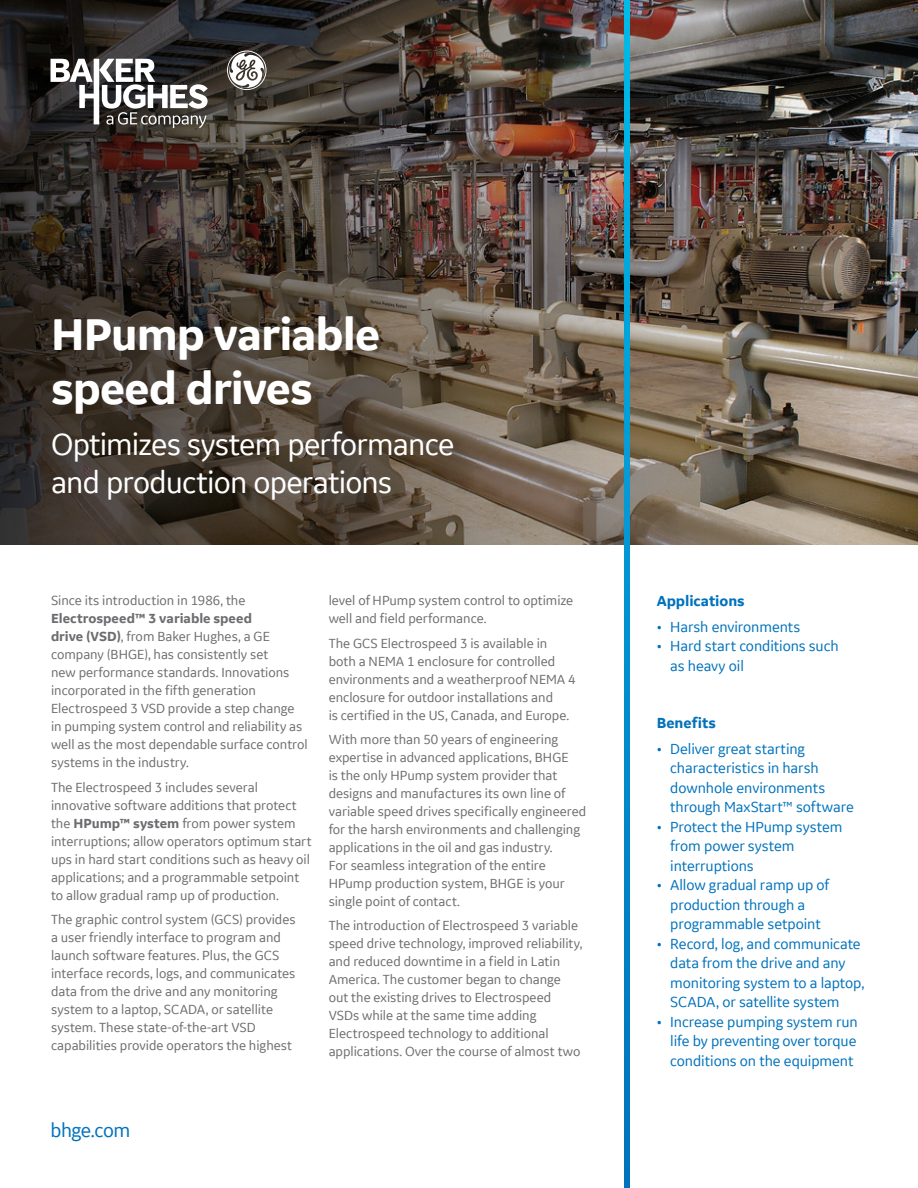
<style>
.page{position:relative;width:918px;height:1188px;background:#fff}
.page>*{position:absolute;margin:0;border:0;box-sizing:border-box;transform-origin:0 0}
._32pt_36-subhead{font:700 48px/54px "GE Inspira Sans";letter-spacing:-.02em;color:#fff}
._22pt_25-subhead{font:33px/37.5px "GE Inspira Sans";letter-spacing:-.025em;color:#fff}
._18pt_22_cover_URL{font:21px "GE Inspira Sans";letter-spacing:-.025em;color:#0072bc}
.t1{font:15.75px/19.5px "GE Inspira Sans";letter-spacing:-.005em;color:#0072bc}
._10_5pt_13-callout_s{font:700 15.75px "GE Inspira Sans";letter-spacing:-.005em;color:#0072bc}
._9_5pt_12-body_text{font:14.25px/18px "GE Inspira Sans";color:#6c6d70}
.s1{font-weight:700}
</style>
<div class="page">
<img style="left:860px;top:0;width:58px;height:545px">
<img style="left:0;top:0;width:860px;height:545px">
<svg style="left:624px;top:0;width:6px;height:1188px;background:#0094d1"></svg>
<svg style="left:51px;top:51px;width:216px;height:77px"></svg>
<p class="_32pt_36-subhead" style="left:51px;top:306px;width:331px">HPump variable speed drives</p>
<p class="_22pt_25-subhead" style="left:51px;top:425px;width:405px">Optimizes system performance and production operations</p>
<p class="_9_5pt_12-body_text" style="left:51px;top:591px;width:258px">Since its introduction in 1986, the <span class="s1">Electrospeed™ 3 variable speed<br>drive (VSD)</span>, from Baker Hughes, a GE company (BHGE), has consistently set<br>new performance standards. Innovations incorporated in the fifth generation Electrospeed 3 VSD provide a step change in pumping system control and reliability as well as the most dependable surface control systems in the industry.</p>
<p class="_9_5pt_12-body_text" style="left:51px;top:778px;width:262px">The Electrospeed 3 includes several innovative software additions that protect the <span class="s1">HPump™ system</span> from power system interruptions; allow operators optimum start ups in hard start conditions such as heavy oil applications; and a programmable setpoint to allow gradual ramp up of production.</p>
<p class="_9_5pt_12-body_text" style="left:51px;top:910px;width:246px">The graphic control system (GCS) provides a user friendly interface to program and launch software features. Plus, the GCS interface records, logs, and communicates data from the drive and any monitoring system to a laptop, SCADA, or satellite system. These state-of-the-art VSD capabilities provide operators the highest</p>
<p class="_9_5pt_12-body_text" style="left:329px;top:591px;width:246px">level of HPump system control to optimize well and field performance.</p>
<p class="_9_5pt_12-body_text" style="left:329px;top:634px;width:249px">The GCS Electrospeed 3 is available in both a NEMA 1 enclosure for controlled environments and a weatherproof NEMA 4 enclosure for outdoor installations and<br>is certified in the US, Canada, and Europe.</p>
<p class="_9_5pt_12-body_text" style="left:329px;top:730px;width:259px">With more than 50 years of engineering expertise in advanced applications, BHGE<br>is the only HPump system provider that designs and manufactures its own line of variable speed drives specifically engineered for the harsh environments and challenging applications in the oil and gas industry.<br>For seamless integration of the entire HPump production system, BHGE is your single point of contact.</p>
<p class="_9_5pt_12-body_text" style="left:329px;top:916px;width:255px">The introduction of Electrospeed 3 variable speed drive technology, improved reliability, and reduced downtime in a field in Latin America. The customer began to change out the existing drives to Electrospeed VSDs while at the same time adding Electrospeed technology to additional applications. Over the course of almost two</p>
<p class="_18pt_22_cover_URL" style="left:51px;top:1117px;width:81px">bhge.com</p>
<p class="_10_5pt_13-callout_s" style="left:657px;top:591px;width:89px">Applications</p>
<p class="t1" style="left:657px;top:616px;width:145px">• Harsh environments</p>
<p class="t1" style="left:670px;top:636px;width:170px;text-indent:-14px">• Hard start conditions such as heavy oil</p>
<p class="_10_5pt_13-callout_s" style="left:657px;top:713px;width:61px">Benefits</p>
<p class="t1" style="left:670px;top:739px;width:185px;text-indent:-14px">• Deliver great starting characteristics in harsh downhole environments through MaxStart™ software</p>
<p class="t1" style="left:670px;top:817px;width:174px;text-indent:-14px">• Protect the HPump system from power system interruptions</p>
<p class="t1" style="left:670px;top:875px;width:160px;text-indent:-14px">• Allow gradual ramp up of production through a programmable setpoint</p>
<p class="t1" style="left:670px;top:934px;width:196px;text-indent:-14px">• Record, log, and communicate data from the drive and any monitoring system to a laptop,<br>SCADA, or satellite system</p>
<p class="t1" style="left:670px;top:1012px;width:189px;text-align:justify;text-indent:-14px">• Increase pumping system run life by preventing over torque conditions on the equipment</p>
</div>
